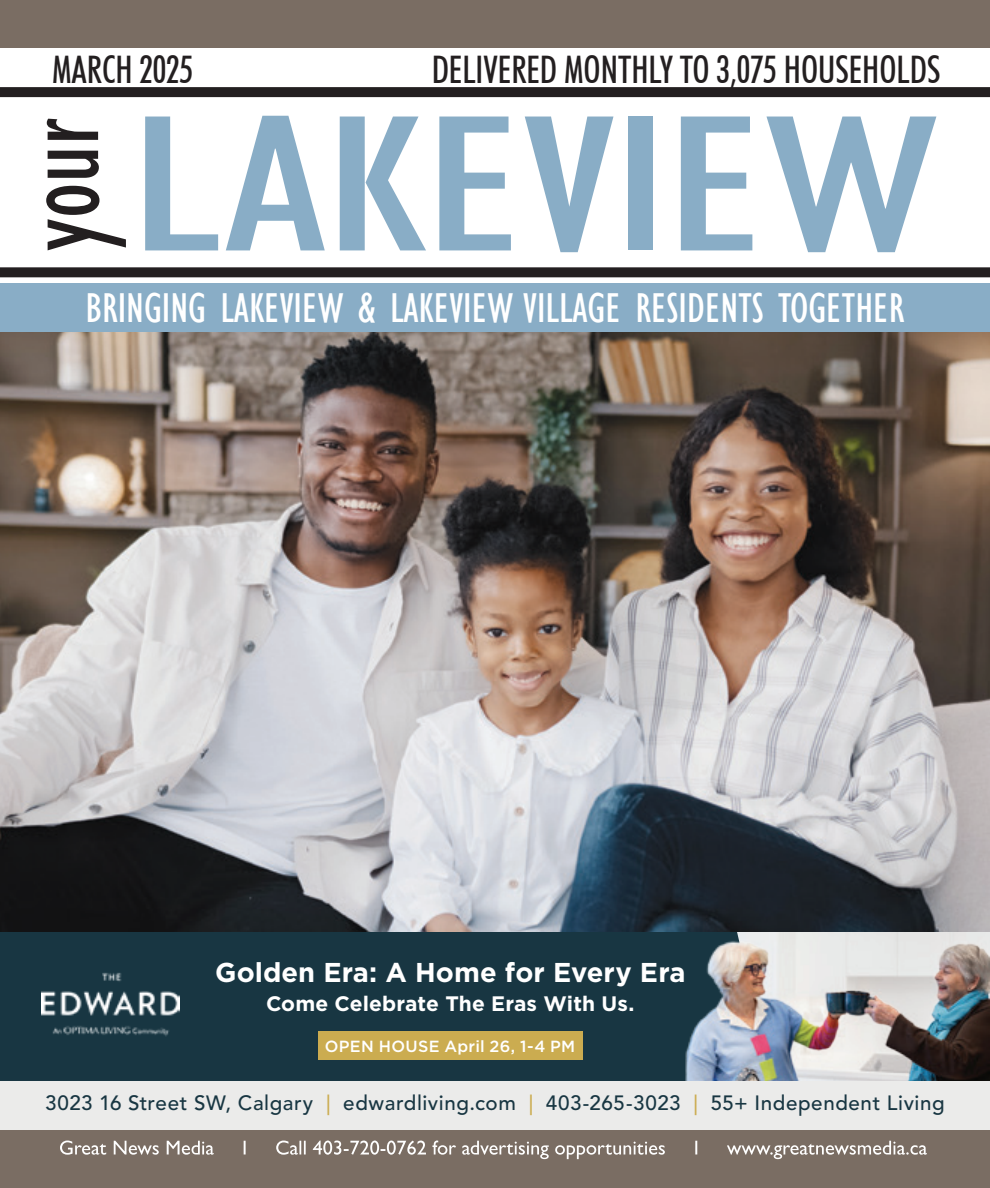
<style>
.page{position:relative;width:990px;height:1188px;background:#fff}
.page>*{position:absolute;margin:0;border:0;box-sizing:border-box;transform-origin:0 0}
.t1{font:condensed 200.4px "Gill Sans";letter-spacing:-.015em;color:#89adc6;scale:1.45 1}
.t2{font:condensed 114px "Gill Sans";color:#231f20;scale:.92 1}
.t3{font:condensed 42.8px "Gill Sans";color:#fff}
.t4{font:500 condensed 38px "Futura BT";color:#231f20;scale:.92 1}
.t5{font:700 27.2px "Gotham";color:#fff}
.t6{font:700 21px "Gotham";letter-spacing:.005em;color:#fff}
.t7{font:500 20.6px "Avenir";letter-spacing:.025em;color:#183642}
.t8{font:500 16.2px "Gotham";letter-spacing:.02em;color:#fff}
.s1{color:#cbac50}
</style>
<div class="page">
<img style="left:0;top:332px;width:990px;height:600px">
<div style="left:0;top:1130px;width:990px;height:58px;background:#7a6d63"></div>
<div style="left:0;top:0;width:990px;height:48px;background:#7a6d63"></div>
<div style="left:0;top:283px;width:990px;height:49px;background:#89adc6"></div>
<svg style="left:60px;top:1141px;width:867px;height:19px"></svg>
<div style="left:0;top:87px;width:990px;height:10px;background:#231f20"></div>
<div style="left:0;top:267px;width:990px;height:10px;background:#231f20"></div>
<div style="left:0;top:932px;width:678px;height:149px;background:#183642"></div>
<div style="left:318px;top:1031px;width:264px;height:29px;background:#cbac50"></div>
<img style="left:41px;top:967px;width:139px;height:74px">
<img style="left:678px;top:932px;width:312px;height:149px">
<div style="left:0;top:1081px;width:990px;height:49px;background:#ebebea"></div>
<p class="t4" style="left:52px;top:46px;width:155px">MARCH 2025</p>
<p class="t4" style="left:432px;top:46px;width:555px">DELIVERED MONTHLY TO 3,075 HOUSEHOLDS</p>
<p class="t2" style="left:-6px;top:251px;width:146px;rotate:-90deg">your</p>
<p class="t1" style="left:128px;top:67px;width:561px">LAKEVIEW</p>
<p class="t3" style="left:86px;top:283px;width:820px">BRINGING LAKEVIEW &amp; LAKEVIEW VILLAGE RESIDENTS TOGETHER</p>
<h3 class="t5" style="left:215px;top:957px;width:472px">Golden Era: A Home for Every Era</h3>
<p class="t6" style="left:266px;top:992px;width:370px">Come Celebrate The Eras With Us.</p>
<p class="t8" style="left:325px;top:1035px;width:252px">OPEN HOUSE April 26, 1-4 PM</p>
<p class="t7" style="left:45px;top:1088px;width:901px">3023 16 Street SW, Calgary <span class="s1">|</span> edwardliving.com <span class="s1">|</span> 403-265-3023 <span class="s1">|</span> 55+ Independent Living</p>
</div>
